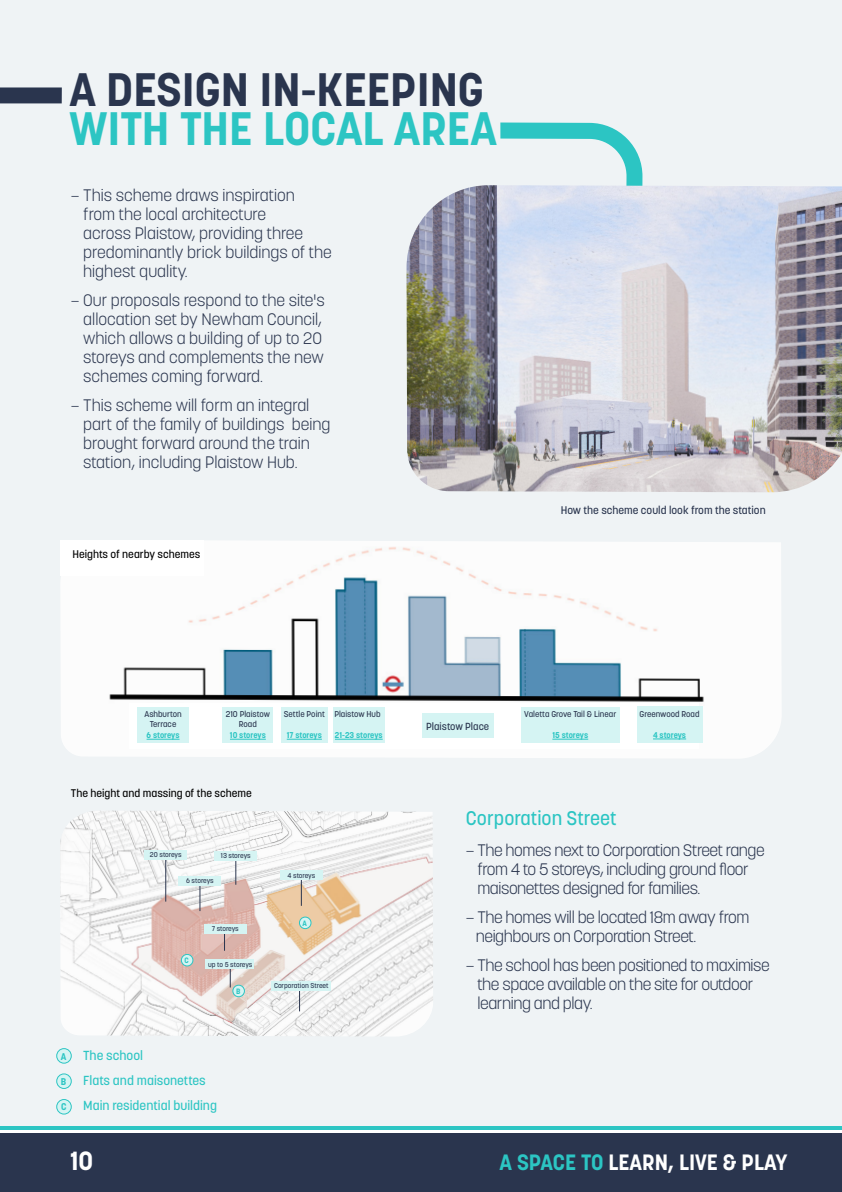
<style>
.page{position:relative;width:842px;height:1192px;background:#eff3f5}
.page>*{position:absolute;margin:0;border:0;box-sizing:border-box;transform-origin:0 0}
.t1{font:700 46.5px "Korolev";color:#2a354e}
.t2{font:700 46.5px "Korolev";color:#2cc5c3}
.t3{font:700 26px "Korolev";color:#fff}
.t4{font:700 22px "Korolev";color:#fff}
.t5{font:500 19.5px "Korolev";color:#2cc5c3}
.t6{font:300 16.5px/19px "Korolev";color:#2a354e}
.t7{font:300 16.5px/19px "Korolev";letter-spacing:-.025em;color:#2a354e}
.t8{font:500 13px/25.4px "Korolev";color:#2cc5c3}
.t9{font:500 11px "Korolev";color:#000}
.t10{font:500 11px "Korolev";color:#2a354e}
.t11{font:500 10.2px "Korolev";color:#2a354e}
.t12{font:700 9.7px "Korolev";color:#2cc5c3}
.t13{font:500 8.4px/10.2px "Korolev";color:#2a354e;text-align:center}
.t14{font:700 8.4px "Korolev";color:#2cc5c3}
.t15{font:700 7.7px "Korolev";color:#2cc5c3}
.t16{font:500 7px "Korolev";letter-spacing:-.02em;color:#2a354e}
.t17{font:500 7px "Korolev";color:#2a354e}
.s1{color:#2cc5c3}
</style>
<div class="page">
<svg style="left:500px;top:122px;width:143px;height:63px"></svg>
<img style="left:60px;top:811px;width:373px;height:226px">
<svg style="left:0;top:87px;width:62px;height:17px"></svg>
<img style="left:406px;top:185px;width:436px;height:307px">
<hr style="left:165px;top:857px;width:1px;height:45px;background:#2a354e">
<hr style="left:199px;top:878px;width:1px;height:33px;background:#2a354e">
<hr style="left:301px;top:873px;width:1px;height:33px;background:#2a354e">
<hr style="left:235px;top:852px;width:1px;height:33px;background:#2a354e">
<svg style="left:230px;top:969px;width:1px;height:18px"></svg>
<svg style="left:224px;top:934px;width:1px;height:17px"></svg>
<div style="left:144px;top:850px;width:43px;height:9px;background:#d5f4f3"></div>
<div style="left:179px;top:876px;width:42px;height:9px;background:#d5f4f3"></div>
<div style="left:280px;top:870px;width:43px;height:10px;background:#d5f4f3"></div>
<div style="left:214px;top:851px;width:43px;height:9px;background:#d5f4f3"></div>
<div style="left:205px;top:959px;width:48px;height:10px;background:#d5f4f3"></div>
<div style="left:204px;top:924px;width:43px;height:10px;background:#d5f4f3"></div>
<img style="left:61px;top:541px;width:720px;height:217px">
<div style="left:130px;top:703px;width:569px;height:46px;background:#fff"></div>
<div style="left:60px;top:540px;width:144px;height:36px;background:#fff"></div>
<div style="left:137px;top:707px;width:52px;height:36px;background:#d5f4f3"></div>
<div style="left:223px;top:707px;width:50px;height:36px;background:#d5f4f3"></div>
<div style="left:281px;top:707px;width:46px;height:36px;background:#d5f4f3"></div>
<div style="left:333px;top:707px;width:51px;height:36px;background:#d5f4f3"></div>
<div style="left:521px;top:707px;width:99px;height:36px;background:#d5f4f3"></div>
<div style="left:422px;top:713px;width:71px;height:25px;background:#d5f4f3"></div>
<div style="left:637px;top:707px;width:65px;height:36px;background:#d5f4f3"></div>
<hr style="left:147px;top:739px;width:33px;height:1px;background:#2cc5c3">
<hr style="left:230px;top:739px;width:36px;height:1px;background:#2cc5c3">
<hr style="left:287px;top:739px;width:35px;height:1px;background:#2cc5c3">
<hr style="left:335px;top:739px;width:48px;height:1px;background:#2cc5c3">
<hr style="left:552px;top:739px;width:36px;height:1px;background:#2cc5c3">
<hr style="left:653px;top:739px;width:33px;height:1px;background:#2cc5c3">
<div style="left:299px;top:917px;width:12px;height:12px;background:#d5f4f3;border-radius:50%"></div>
<div style="left:299px;top:917px;width:12px;height:12px;border:1px solid #2cc5c3;border-radius:50%"></div>
<div style="left:233px;top:985px;width:11px;height:12px;background:#d5f4f3;border-radius:50%"></div>
<div style="left:232px;top:985px;width:13px;height:12px;border:1px solid #2cc5c3;border-radius:50%"></div>
<div style="left:181px;top:954px;width:12px;height:12px;background:#d5f4f3;border-radius:50%"></div>
<div style="left:181px;top:954px;width:12px;height:12px;border:1px solid #2cc5c3;border-radius:50%"></div>
<svg style="left:299px;top:991px;width:1px;height:20px"></svg>
<div style="left:272px;top:981px;width:59px;height:10px;background:#d5f4f3"></div>
<div style="left:57px;top:1049px;width:14px;height:14px;background:#d5f4f3;border-radius:50%"></div>
<div style="left:56px;top:1048px;width:16px;height:16px;border:1px solid #2cc5c3;border-radius:50%"></div>
<div style="left:57px;top:1074px;width:14px;height:14px;background:#d5f4f3;border-radius:50%"></div>
<div style="left:56px;top:1073px;width:16px;height:16px;border:1px solid #2cc5c3;border-radius:50%"></div>
<div style="left:57px;top:1099px;width:14px;height:15px;background:#d5f4f3;border-radius:50%"></div>
<div style="left:56px;top:1099px;width:16px;height:16px;border:1px solid #2cc5c3;border-radius:50%"></div>
<hr style="left:0;top:1130px;width:842px;height:3px;background:#fff">
<div style="left:0;top:1133px;width:842px;height:59px;background:#2a354e"></div>
<hr style="left:0;top:1127px;width:842px;height:3px;background:#2cc5c3">
<h1 class="t1" style="left:69px;top:61px;width:416px">A DESIGN IN-KEEPING</h1>
<h1 class="t2" style="left:69px;top:100px;width:429px">WITH THE LOCAL AREA</h1>
<p class="t6" style="left:83px;top:185px;width:250px;text-indent:-12px">– This scheme draws inspiration<br>from the local architecture<br>across Plaistow, providing three predominantly brick buildings of the highest quality.</p>
<p class="t6" style="left:83px;top:290px;width:243px;text-indent:-12px">– Our proposals respond to the site's allocation set by Newham Council, which allows a building of up to 20 storeys and complements the new schemes coming forward.</p>
<p class="t6" style="left:83px;top:395px;width:249px;text-indent:-12px">– This scheme will form an integral part of the family of buildings being brought forward around the train station, including Plaistow Hub.</p>
<p class="t9" style="left:72px;top:548px;width:129px">Heights of nearby schemes</p>
<p class="t10" style="left:561px;top:503px;width:206px">How the scheme could look from the station</p>
<p class="t13" style="left:284px;top:709px;width:98px">Settle Point Plaistow Hub</p>
<p class="t13" style="left:524px;top:709px;width:94px">Valetta Grove Tail &amp; Linear</p>
<p class="t13" style="left:639px;top:709px;width:62px">Greenwood Road</p>
<p class="t13" style="left:144px;top:709px;width:39px">Ashburton<br>Terrace</p>
<p class="t13" style="left:226px;top:709px;width:46px">210 Plaistow<br>Road</p>
<p class="t11" style="left:426px;top:720px;width:65px">Plaistow Place</p>
<p class="t14" style="left:147px;top:730px;width:34px">6 storeys</p>
<p class="t14" style="left:230px;top:730px;width:37px">10 storeys</p>
<p class="t14" style="left:287px;top:730px;width:37px">17 storeys</p>
<p class="t14" style="left:335px;top:730px;width:49px">21-23 storeys</p>
<p class="t14" style="left:552px;top:730px;width:37px">15 storeys</p>
<p class="t14" style="left:653px;top:730px;width:35px">4 storeys</p>
<p class="t9" style="left:71px;top:787px;width:182px">The height and massing of the scheme</p>
<p class="t16" style="left:150px;top:850px;width:33px">20 storeys</p>
<p class="t16" style="left:221px;top:851px;width:31px">13 storeys</p>
<p class="t16" style="left:186px;top:876px;width:29px">6 storeys</p>
<p class="t15" style="left:185px;top:956px;width:6px">C</p>
<p class="t16" style="left:212px;top:924px;width:29px">7 storeys</p>
<p class="t16" style="left:208px;top:960px;width:46px">up to 5 storeys</p>
<p class="t15" style="left:236px;top:986px;width:6px">B</p>
<p class="t16" style="left:287px;top:871px;width:29px">4 storeys</p>
<p class="t15" style="left:303px;top:918px;width:6px">A</p>
<p class="t17" style="left:274px;top:981px;width:56px">Corporation Street</p>
<p class="t12" style="left:61px;top:1050px;width:7px">A</p>
<p class="t12" style="left:61px;top:1075px;width:7px">B</p>
<p class="t12" style="left:61px;top:1101px;width:7px">C</p>
<p class="t8" style="left:83px;top:1042px;width:135px">The school<br>Flats and maisonettes<br>Main residential building</p>
<p class="t5" style="left:466px;top:806px;width:152px">Corporation Street</p>
<p class="t7" style="left:477px;top:840px;width:289px;text-indent:-12px">– The homes next to Corporation Street range from 4 to 5 storeys, including ground floor maisonettes designed for families.</p>
<p class="t7" style="left:476px;top:907px;width:275px;text-indent:-10px">– The homes will be located 18m away from neighbours on Corporation Street.</p>
<p class="t7" style="left:477px;top:955px;width:294px;text-indent:-12px">– The school has been positioned to maximise the space available on the site for outdoor learning and play.</p>
<h2 class="t3" style="left:70px;top:1145px;width:25px">10</h2>
<h3 class="t4" style="left:500px;top:1149px;width:289px"><span class="s1">A SPACE TO</span> LEARN, LIVE &amp; PLAY</h3>
</div>
